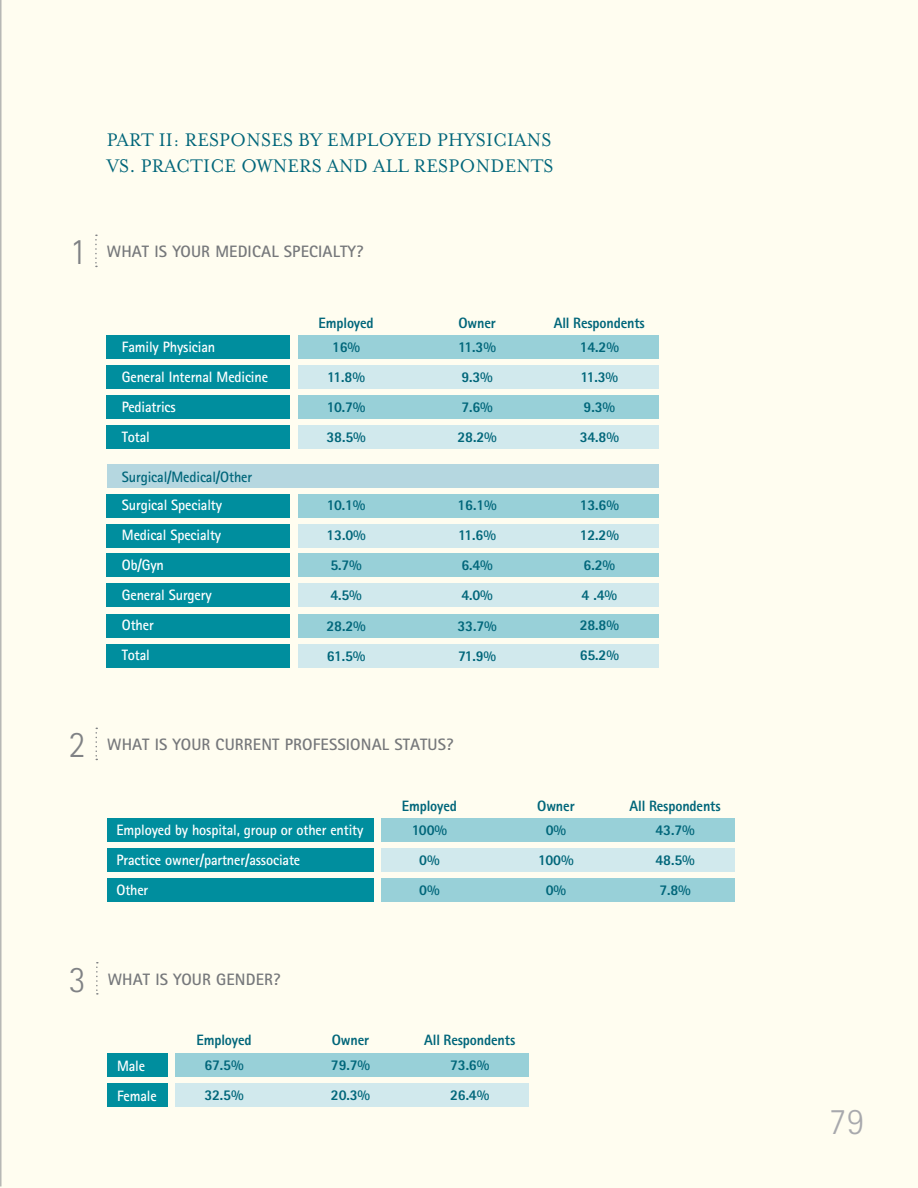
<style>
.page{position:relative;width:918px;height:1188px;background:#fffdf0}
.page>*{position:absolute;margin:0;border:0;box-sizing:border-box;transform-origin:0 0}
.t1{font:300 37.5px "Rotis Sans Serif";color:#808285;scale:.95 1}
.t2{font:300 37.5px "Rotis Sans Serif";color:#a8a9ad;scale:.95 1}
.t3{font:21px "Mrs Eaves Roman";letter-spacing:.01em;color:#00667a;scale:.95 1}
.t4{font:700 16.5px "Rotis Sans Serif";letter-spacing:.01em;color:#76787b}
.t5{font:800 15px "Rotis Sans Serif";letter-spacing:-.01em;color:#00667a;scale:.95 1}
.t6{font:700 15px "Rotis Sans Serif";letter-spacing:-.01em;color:#fff;scale:.95 1}
.t7{font:700 15px "Rotis Sans Serif";letter-spacing:-.01em;color:#00667a;scale:.95 1}
</style>
<div class="page">
<svg style="left:95px;top:235px;width:2px;height:32px"></svg>
<div style="left:298px;top:335px;width:360px;height:23px;background:#98d0d8"></div>
<div style="left:107px;top:335px;width:183px;height:23px;background:#008e9e"></div>
<div style="left:298px;top:365px;width:360px;height:24px;background:#d1e9ed"></div>
<div style="left:298px;top:425px;width:360px;height:24px;background:#d1e9ed"></div>
<div style="left:298px;top:494px;width:360px;height:23px;background:#98d0d8"></div>
<div style="left:298px;top:554px;width:360px;height:23px;background:#98d0d8"></div>
<div style="left:298px;top:615px;width:360px;height:23px;background:#98d0d8"></div>
<div style="left:107px;top:365px;width:183px;height:24px;background:#008e9e"></div>
<div style="left:107px;top:425px;width:183px;height:24px;background:#008e9e"></div>
<div style="left:107px;top:494px;width:183px;height:23px;background:#008e9e"></div>
<div style="left:107px;top:554px;width:183px;height:23px;background:#008e9e"></div>
<div style="left:107px;top:615px;width:183px;height:23px;background:#008e9e"></div>
<div style="left:298px;top:396px;width:360px;height:23px;background:#98d0d8"></div>
<div style="left:298px;top:524px;width:360px;height:23px;background:#d1e9ed"></div>
<div style="left:298px;top:584px;width:360px;height:23px;background:#d1e9ed"></div>
<div style="left:298px;top:645px;width:360px;height:23px;background:#d1e9ed"></div>
<div style="left:107px;top:396px;width:183px;height:23px;background:#008e9e"></div>
<div style="left:107px;top:465px;width:551px;height:23px;background:#b5d7e0"></div>
<div style="left:107px;top:524px;width:183px;height:23px;background:#008e9e"></div>
<div style="left:107px;top:584px;width:183px;height:23px;background:#008e9e"></div>
<div style="left:107px;top:645px;width:183px;height:23px;background:#008e9e"></div>
<svg style="left:96px;top:728px;width:1px;height:32px"></svg>
<div style="left:381px;top:818px;width:353px;height:23px;background:#98d0d8"></div>
<div style="left:107px;top:818px;width:266px;height:23px;background:#008e9e"></div>
<div style="left:381px;top:848px;width:353px;height:23px;background:#d1e9ed"></div>
<div style="left:107px;top:848px;width:266px;height:23px;background:#008e9e"></div>
<div style="left:381px;top:878px;width:353px;height:24px;background:#98d0d8"></div>
<div style="left:107px;top:878px;width:266px;height:24px;background:#008e9e"></div>
<svg style="left:96px;top:962px;width:2px;height:33px"></svg>
<div style="left:176px;top:1054px;width:353px;height:23px;background:#98d0d8"></div>
<div style="left:107px;top:1054px;width:61px;height:23px;background:#008e9e"></div>
<div style="left:176px;top:1084px;width:353px;height:23px;background:#d1e9ed"></div>
<div style="left:107px;top:1084px;width:61px;height:23px;background:#008e9e"></div>
<hr style="left:0;top:0;width:1px;height:1186px;background:#939598">
<p class="t3" style="left:107px;top:129px;width:470px">PART II: RESPONSES BY EMPLOYED PHYSICIANS</p>
<p class="t3" style="left:107px;top:154px;width:472px">VS. PRACTICE OWNERS AND ALL RESPONDENTS</p>
<p class="t1" style="left:70px;top:230px;width:20px">1</p>
<p class="t4" style="left:107px;top:241px;width:258px">WHAT IS YOUR MEDICAL SPECIALTY?</p>
<p class="t6" style="left:122px;top:338px;width:100px">Family Physician</p>
<p class="t6" style="left:122px;top:368px;width:155px">General Internal Medicine</p>
<p class="t6" style="left:122px;top:398px;width:58px">Pediatrics</p>
<p class="t6" style="left:122px;top:428px;width:31px">Total</p>
<p class="t7" style="left:122px;top:467px;width:139px">Surgical/Medical/Other</p>
<p class="t6" style="left:122px;top:496px;width:107px">Surgical Specialty</p>
<p class="t6" style="left:122px;top:526px;width:106px">Medical Specialty</p>
<p class="t6" style="left:122px;top:556px;width:46px">Ob/Gyn</p>
<p class="t6" style="left:122px;top:586px;width:96px">General Surgery</p>
<p class="t6" style="left:122px;top:616px;width:35px">Other</p>
<p class="t6" style="left:122px;top:646px;width:31px">Total</p>
<p class="t5" style="left:319px;top:313px;width:60px">Employed</p>
<p class="t5" style="left:332px;top:337px;width:31px">16%</p>
<p class="t5" style="left:327px;top:367px;width:41px">11.8%</p>
<p class="t5" style="left:327px;top:397px;width:42px">10.7%</p>
<p class="t5" style="left:327px;top:427px;width:43px">38.5%</p>
<p class="t5" style="left:327px;top:495px;width:42px">10.1%</p>
<p class="t5" style="left:327px;top:525px;width:43px">13.0%</p>
<p class="t5" style="left:330px;top:555px;width:35px">5.7%</p>
<p class="t5" style="left:330px;top:585px;width:35px">4.5%</p>
<p class="t5" style="left:327px;top:617px;width:43px">28.2%</p>
<p class="t5" style="left:327px;top:647px;width:42px">61.5%</p>
<p class="t5" style="left:458px;top:313px;width:41px">Owner</p>
<p class="t5" style="left:458px;top:337px;width:41px">11.3%</p>
<p class="t5" style="left:461px;top:367px;width:35px">9.3%</p>
<p class="t5" style="left:461px;top:397px;width:35px">7.6%</p>
<p class="t5" style="left:458px;top:427px;width:43px">28.2%</p>
<p class="t5" style="left:458px;top:495px;width:43px">16.1%</p>
<p class="t5" style="left:458px;top:525px;width:41px">11.6%</p>
<p class="t5" style="left:461px;top:555px;width:35px">6.4%</p>
<p class="t5" style="left:461px;top:585px;width:35px">4.0%</p>
<p class="t5" style="left:458px;top:617px;width:43px">33.7%</p>
<p class="t5" style="left:458px;top:647px;width:42px">71.9%</p>
<p class="t1" style="left:68px;top:723px;width:20px">2</p>
<p class="t4" style="left:107px;top:734px;width:348px">WHAT IS YOUR CURRENT PROFESSIONAL STATUS?</p>
<p class="t5" style="left:554px;top:313px;width:97px">All Respondents</p>
<p class="t5" style="left:580px;top:337px;width:43px">14.2%</p>
<p class="t5" style="left:581px;top:367px;width:41px">11.3%</p>
<p class="t5" style="left:584px;top:397px;width:35px">9.3%</p>
<p class="t5" style="left:580px;top:427px;width:43px">34.8%</p>
<p class="t5" style="left:580px;top:495px;width:43px">13.6%</p>
<p class="t5" style="left:580px;top:525px;width:43px">12.2%</p>
<p class="t5" style="left:584px;top:555px;width:35px">6.2%</p>
<p class="t5" style="left:582px;top:585px;width:39px">4 .4%</p>
<p class="t5" style="left:580px;top:615px;width:43px">28.8%</p>
<p class="t5" style="left:580px;top:645px;width:43px">65.2%</p>
<p class="t6" style="left:117px;top:821px;width:262px">Employed by hospital, group or other entity</p>
<p class="t6" style="left:117px;top:851px;width:195px">Practice owner/partner/associate</p>
<p class="t6" style="left:117px;top:881px;width:35px">Other</p>
<p class="t1" style="left:69px;top:958px;width:20px">3</p>
<p class="t4" style="left:108px;top:969px;width:174px">WHAT IS YOUR GENDER?</p>
<p class="t5" style="left:402px;top:796px;width:60px">Employed</p>
<p class="t5" style="left:537px;top:796px;width:41px">Owner</p>
<p class="t5" style="left:630px;top:796px;width:97px">All Respondents</p>
<p class="t5" style="left:412px;top:820px;width:39px">100%</p>
<p class="t5" style="left:419px;top:850px;width:23px">0%</p>
<p class="t5" style="left:419px;top:880px;width:23px">0%</p>
<p class="t5" style="left:546px;top:820px;width:23px">0%</p>
<p class="t5" style="left:538px;top:850px;width:39px">100%</p>
<p class="t5" style="left:546px;top:880px;width:23px">0%</p>
<p class="t5" style="left:656px;top:820px;width:43px">43.7%</p>
<p class="t5" style="left:656px;top:850px;width:43px">48.5%</p>
<p class="t5" style="left:659px;top:880px;width:35px">7.8%</p>
<p class="t6" style="left:117px;top:1056px;width:31px">Male</p>
<p class="t6" style="left:117px;top:1086px;width:43px">Female</p>
<p class="t5" style="left:196px;top:1030px;width:60px">Employed</p>
<p class="t5" style="left:332px;top:1030px;width:41px">Owner</p>
<p class="t5" style="left:424px;top:1030px;width:97px">All Respondents</p>
<p class="t5" style="left:204px;top:1056px;width:43px">67.5%</p>
<p class="t5" style="left:204px;top:1086px;width:43px">32.5%</p>
<p class="t5" style="left:331px;top:1056px;width:43px">79.7%</p>
<p class="t5" style="left:331px;top:1086px;width:43px">20.3%</p>
<p class="t5" style="left:450px;top:1056px;width:43px">73.6%</p>
<p class="t5" style="left:450px;top:1086px;width:43px">26.4%</p>
<p class="t2" style="left:829px;top:1100px;width:39px">79</p>
</div>
